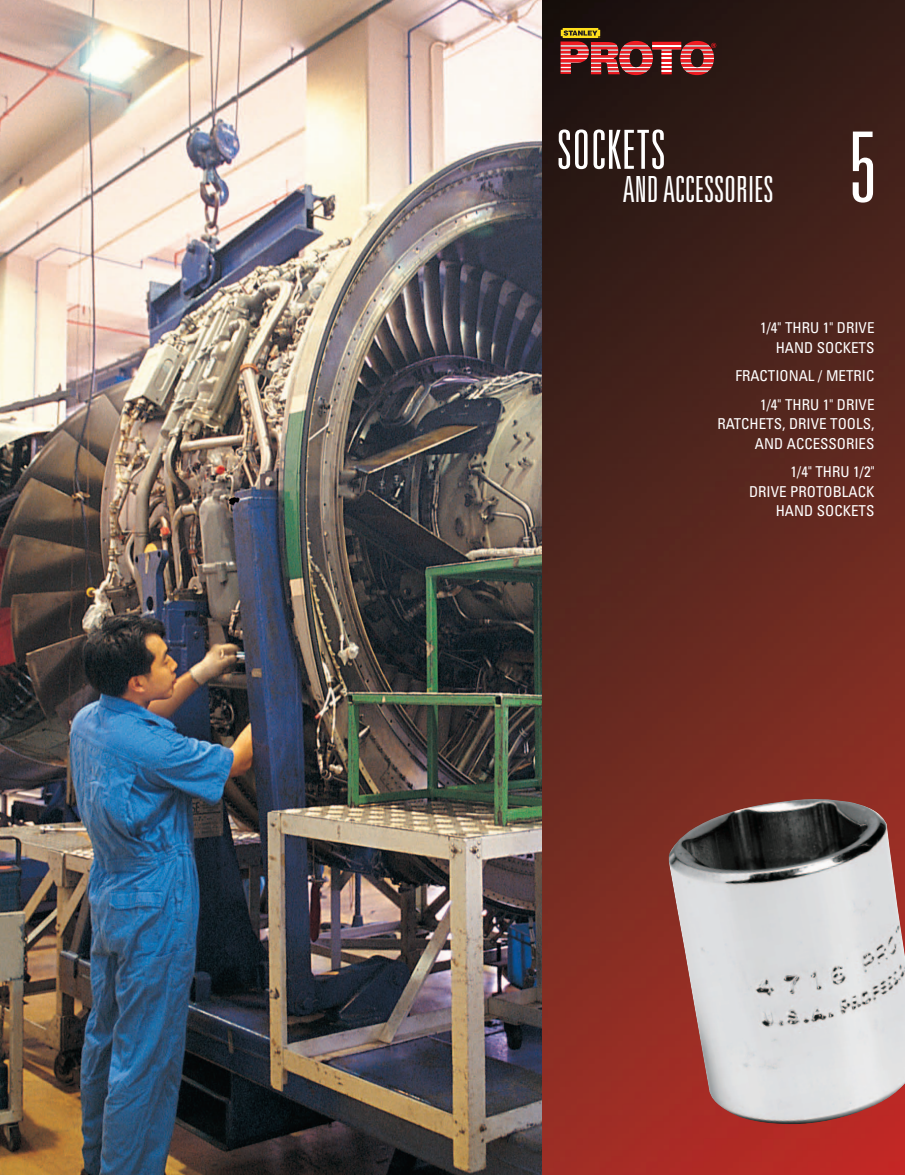
<style>
.page{position:relative;width:905px;height:1175px;background:#fff}
.page>*{position:absolute;margin:0;border:0;box-sizing:border-box;transform-origin:0 0}
.t1{font:300 ultra-condensed 97.5px "Univers";color:#fff}
.t2{font:300 ultra-condensed 54px "Univers";letter-spacing:.01em;color:#fff}
.t3{font:300 ultra-condensed 36px "Univers";color:#fff}
.t4{font:condensed 15px/19.5px "Univers";color:#fff;text-align:right}
</style>
<div class="page">
<img style="left:0;top:0;width:904px;height:1174px">
<h2 class="t2" style="left:557px;top:130px;width:110px">SOCKETS</h2>
<h3 class="t3" style="left:622px;top:176px;width:152px">AND ACCESSORIES</h3>
<h1 class="t1" style="left:848px;top:132px;width:28px">5</h1>
<p class="t4" style="left:760px;top:319px;width:116px">1/4" THRU 1" DRIVE<br>HAND SOCKETS</p>
<p class="t4" style="left:735px;top:363px;width:140px;line-height:28.5px">FRACTIONAL / METRIC<br>1/4" THRU 1" DRIVE</p>
<p class="t4" style="left:717px;top:415px;width:159px">RATCHETS, DRIVE TOOLS,<br>AND ACCESSORIES</p>
<p class="t4" style="left:749px;top:463px;width:127px">1/4" THRU 1/2"<br>DRIVE PROTOBLACK<br>HAND SOCKETS</p>
</div>
